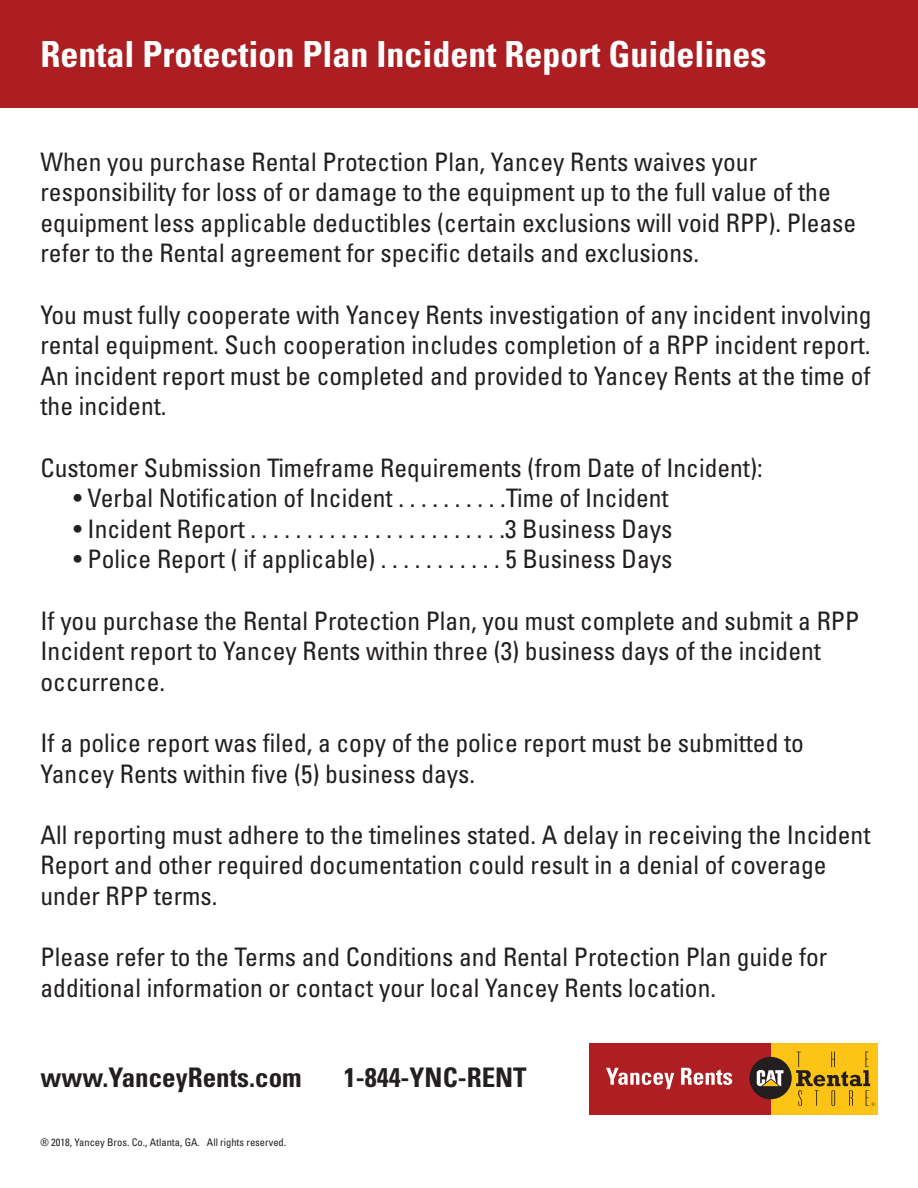
<style>
.page{position:relative;width:918px;height:1188px;background:#fff}
.page>*{position:absolute;margin:0;border:0;box-sizing:border-box;transform-origin:0 0}
.t1{font:700 condensed 36px "Univers";color:#fff}
.t2{font:700 condensed 27px "Univers";color:#231f20}
.t3{font:condensed 25.5px/30.6px "Univers";color:#231f20}
.t4{font:condensed 10.5px "Univers";color:#231f20}
</style>
<div class="page">
<div style="left:0;top:0;width:918px;height:108px;background:#ac1e22"></div>
<div style="left:590px;top:1043px;width:181px;height:71px;background:#ae1e22"></div>
<div style="left:771px;top:1043px;width:107px;height:71px;background:#fec415"></div>
<div style="left:749px;top:1057px;width:43px;height:42px;background:#231f20;border-radius:50%"></div>
<svg style="left:757px;top:1070px;width:27px;height:16px"></svg>
<svg style="left:796px;top:1052px;width:79px;height:54px"></svg>
<svg style="left:606px;top:1068px;width:68px;height:21px"></svg>
<svg style="left:681px;top:1068px;width:51px;height:17px"></svg>
<h1 class="t1" style="left:40px;top:32px;width:728px">Rental Protection Plan Incident Report Guidelines</h1>
<p class="t3" style="left:40px;top:146px;width:817px">When you purchase Rental Protection Plan, Yancey Rents waives your responsibility for loss of or damage to the equipment up to the full value of the equipment less applicable deductibles (certain exclusions will void RPP). Please refer to the Rental agreement for specific details and exclusions.</p>
<p class="t3" style="left:40px;top:299px;width:833px;text-align:justify">You must fully cooperate with Yancey Rents investigation of any incident involving rental equipment. Such cooperation includes completion of a RPP incident report.<br>An incident report must be completed and provided to Yancey Rents at the time of the incident.</p>
<p class="t3" style="left:40px;top:452px;width:724px">Customer Submission Timeframe Requirements (from Date of Incident):</p>
<p class="t3" style="left:73px;top:482px;width:597px">• Verbal Notification of Incident . . . . . . . . . .Time of Incident</p>
<p class="t3" style="left:73px;top:513px;width:600px">• Incident Report . . . . . . . . . . . . . . . . . . . . . . .3 Business Days</p>
<p class="t3" style="left:73px;top:544px;width:600px">• Police Report ( if applicable) . . . . . . . . . . . 5 Business Days</p>
<p class="t3" style="left:40px;top:605px;width:820px">If you purchase the Rental Protection Plan, you must complete and submit a RPP<br>Incident report to Yancey Rents within three (3) business days of the incident occurrence.</p>
<p class="t3" style="left:40px;top:727px;width:765px">If a police report was filed, a copy of the police report must be submitted to<br>Yancey Rents within five (5) business days.</p>
<p class="t3" style="left:40px;top:819px;width:831px">All reporting must adhere to the timelines stated. A delay in receiving the Incident<br>Report and other required documentation could result in a denial of coverage under RPP terms.</p>
<p class="t3" style="left:40px;top:941px;width:788px">Please refer to the Terms and Conditions and Rental Protection Plan guide for additional information or contact your local Yancey Rents location.</p>
<p class="t2" style="left:40px;top:1061px;width:263px">www.YanceyRents.com</p>
<p class="t2" style="left:344px;top:1061px;width:184px">1-844-YNC-RENT</p>
<p class="t4" style="left:40px;top:1136px;width:247px">® 2018, Yancey Bros. Co., Atlanta, GA. All rights reserved.</p>
</div>
